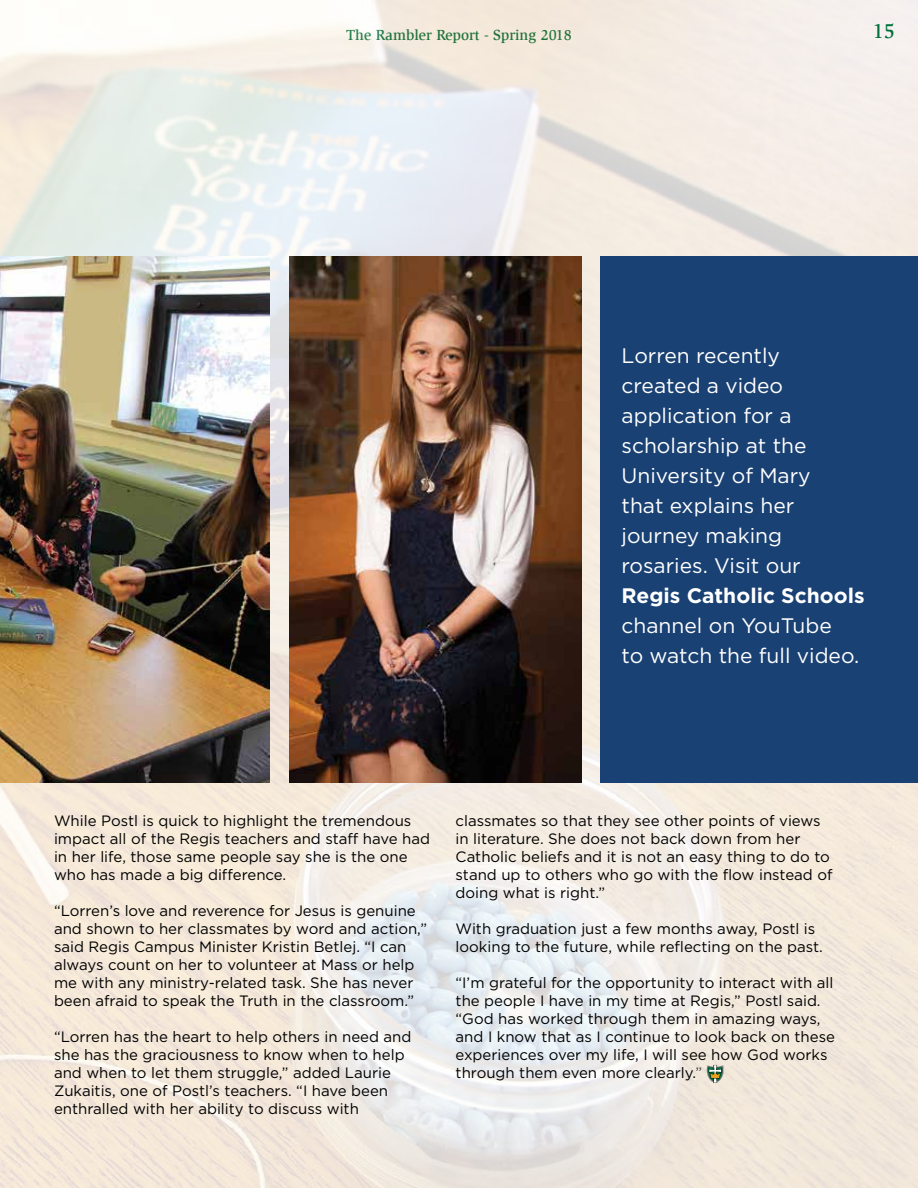
<style>
.page{position:relative;width:918px;height:1188px;background:#fff}
.page>*{position:absolute;margin:0;border:0;box-sizing:border-box;transform-origin:0 0}
.t1{font:21px/30px "Gotham";color:#fff}
.t2{font:700 21px "Gotham";color:#fff}
.t3{font:500 21px "Slimbach LT";color:#00703c}
.t4{font:15px/18px "Gotham";color:#000}
.t5{font:500 15px "Slimbach LT";color:#00703c}
.s1{color:#414042}
</style>
<div class="page">
<img style="left:0;top:0;width:918px;height:1188px">
<div style="left:600px;top:256px;width:318px;height:527px;background:#194174"></div>
<img style="left:0;top:257px;width:270px;height:525px">
<img style="left:290px;top:256px;width:292px;height:526px">
<svg style="left:707px;top:1065px;width:17px;height:18px"></svg>
<p class="t5" style="left:346px;top:26px;width:227px">The Rambler Report - Spring 2018</p>
<h1 class="t3" style="left:873px;top:18px;width:24px">15</h1>
<h1 class="t1" style="left:622px;top:340px;width:191px">Lorren recently created a video application for a scholarship at the<br>University of Mary that explains her journey making rosaries. Visit our</h1>
<h1 class="t2" style="left:622px;top:583px;width:245px">Regis Catholic Schools</h1>
<h1 class="t1" style="left:622px;top:610px;width:239px">channel on YouTube<br>to watch the full video.</h1>
<p class="t4" style="left:54px;top:811px;width:378px">While Postl is quick to highlight the tremendous impact all of the Regis teachers and staff have had in her life, those same people say she is the one who has made a big difference.</p>
<p class="t4" style="left:54px;top:901px;width:375px">“Lorren’s love and reverence for Jesus is genuine and shown to her classmates by word and action,” said Regis Campus Minister Kristin Betlej. “I can always count on her to volunteer at Mass or help me with any ministry-related task. She has never been afraid to speak the Truth in the classroom.”</p>
<p class="t4" style="left:54px;top:1027px;width:359px">“Lorren has the heart to help others in need and she has the graciousness to know when to help and when to let them struggle,” added Laurie Zukaitis, one of Postl’s teachers. “I have been enthralled with her ability to discuss with</p>
<p class="t4" style="left:456px;top:811px;width:378px">classmates so that they see other points of views in literature. She does not back down from her Catholic beliefs and it is not an easy thing to do to stand up to others who go with the flow instead of doing what is right.”</p>
<p class="t4" style="left:456px;top:919px;width:369px">With graduation just a few months away, Postl is looking to the future, while reflecting on the past.</p>
<p class="t4" style="left:456px;top:973px;width:381px">“I’m grateful for the opportunity to interact with all the people I have in my time at Regis,” Postl said. “God has worked through them in amazing ways, and I know that as I continue to look back on these experiences over my life, I will see how God works through them even more clearly.<span class="s1">”</span></p>
</div>
